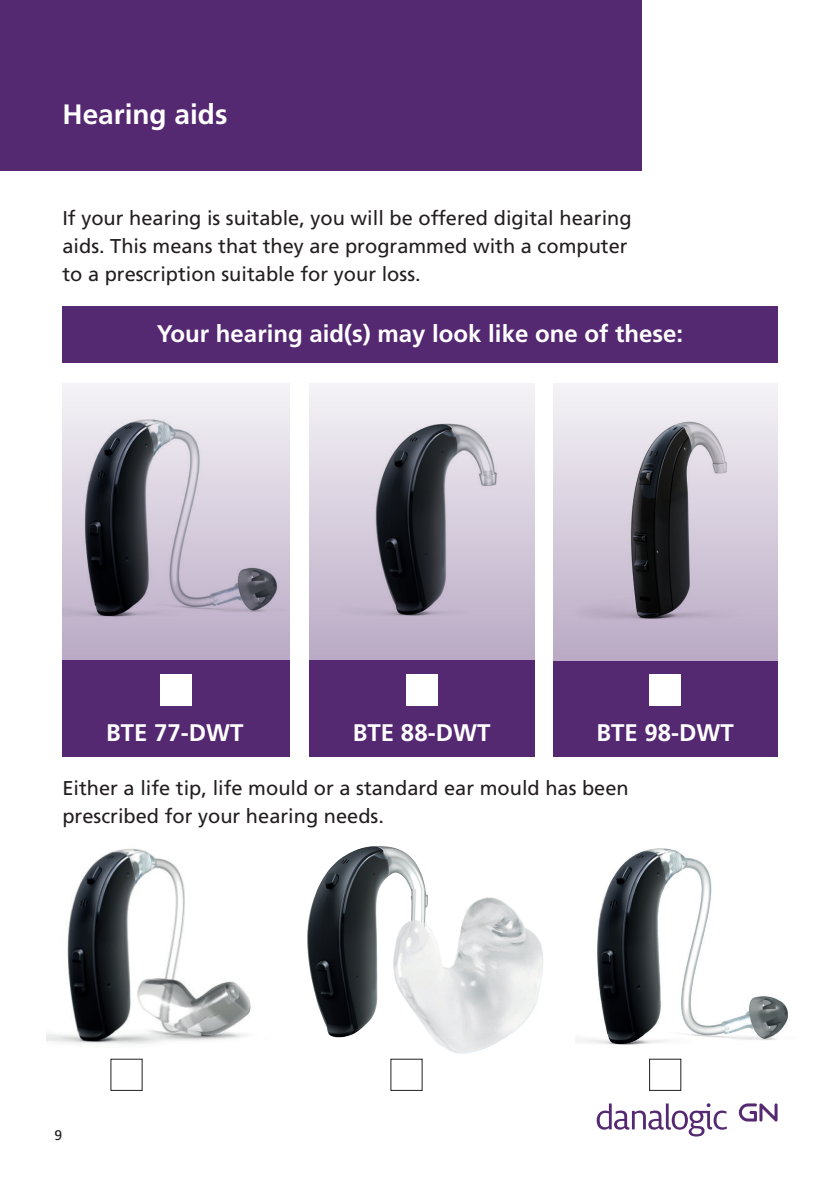
<style>
.page{position:relative;width:840px;height:1191px;background:#fff}
.page>*{position:absolute;margin:0;border:0;box-sizing:border-box;transform-origin:0 0}
.t1{font:700 28px "Frutiger";color:#fff}
.t2{font:700 24px "Frutiger";color:#fff}
.t3{font:20px/28px "Frutiger";color:#231f20}
.t4{font:14px "Frutiger";color:#231f20}
</style>
<div class="page">
<svg style="left:738px;top:1103px;width:39px;height:18px"></svg>
<svg style="left:596px;top:1103px;width:130px;height:33px"></svg>
<div style="left:309px;top:383px;width:225px;height:277px;background:linear-gradient(to bottom,#f5f3f7,#baaac5)"></div>
<svg style="left:62px;top:383px;width:227px;height:277px;fill:#f2eff4"></svg>
<div style="left:62px;top:660px;width:227px;height:97px;background:#552872"></div>
<div style="left:309px;top:660px;width:225px;height:97px;background:#552872"></div>
<div style="left:552px;top:660px;width:225px;height:97px;background:#552872"></div>
<div style="left:62px;top:306px;width:715px;height:57px;background:#552872"></div>
<div style="left:0;top:0;width:641px;height:170px;background:#552872"></div>
<img style="left:307px;top:846px;width:236px;height:217px">
<div style="left:160px;top:675px;width:31px;height:31px;background:#fff"></div>
<div style="left:406px;top:675px;width:31px;height:31px;background:#fff"></div>
<div style="left:649px;top:675px;width:31px;height:31px;background:#fff"></div>
<img style="left:62px;top:408px;width:227px;height:249px">
<div style="left:552px;top:383px;width:225px;height:277px;background:linear-gradient(to bottom,#f5f3f7,#baaac5)"></div>
<img style="left:575px;top:848px;width:213px;height:218px">
<img style="left:320px;top:416px;width:215px;height:237px">
<img style="left:562px;top:383px;width:186px;height:256px">
<div style="left:390px;top:1059px;width:32px;height:31px;background:#fff"></div>
<div style="left:649px;top:1059px;width:31px;height:31px;background:#fff"></div>
<img style="left:47px;top:848px;width:204px;height:197px">
<p class="t1" style="left:62px;top:98px;width:166px">Hearing aids</p>
<p class="t3" style="left:62px;top:204px;width:570px">If your hearing is suitable, you will be offered digital hearing aids. This means that they are programmed with a computer to a prescription suitable for your loss.</p>
<p class="t2" style="left:157px;top:320px;width:527px">Your hearing aid(s) may look like one of these:</p>
<p class="t2" style="left:106px;top:718px;width:139px">BTE 77-DWT</p>
<p class="t2" style="left:353px;top:718px;width:139px">BTE 88-DWT</p>
<p class="t2" style="left:596px;top:718px;width:139px">BTE 98-DWT</p>
<p class="t3" style="left:62px;top:774px;width:567px">Either a life tip, life mould or a standard ear mould has been prescribed for your hearing needs.</p>
<p class="t4" style="left:55px;top:1126px;width:9px">9</p>
</div>
